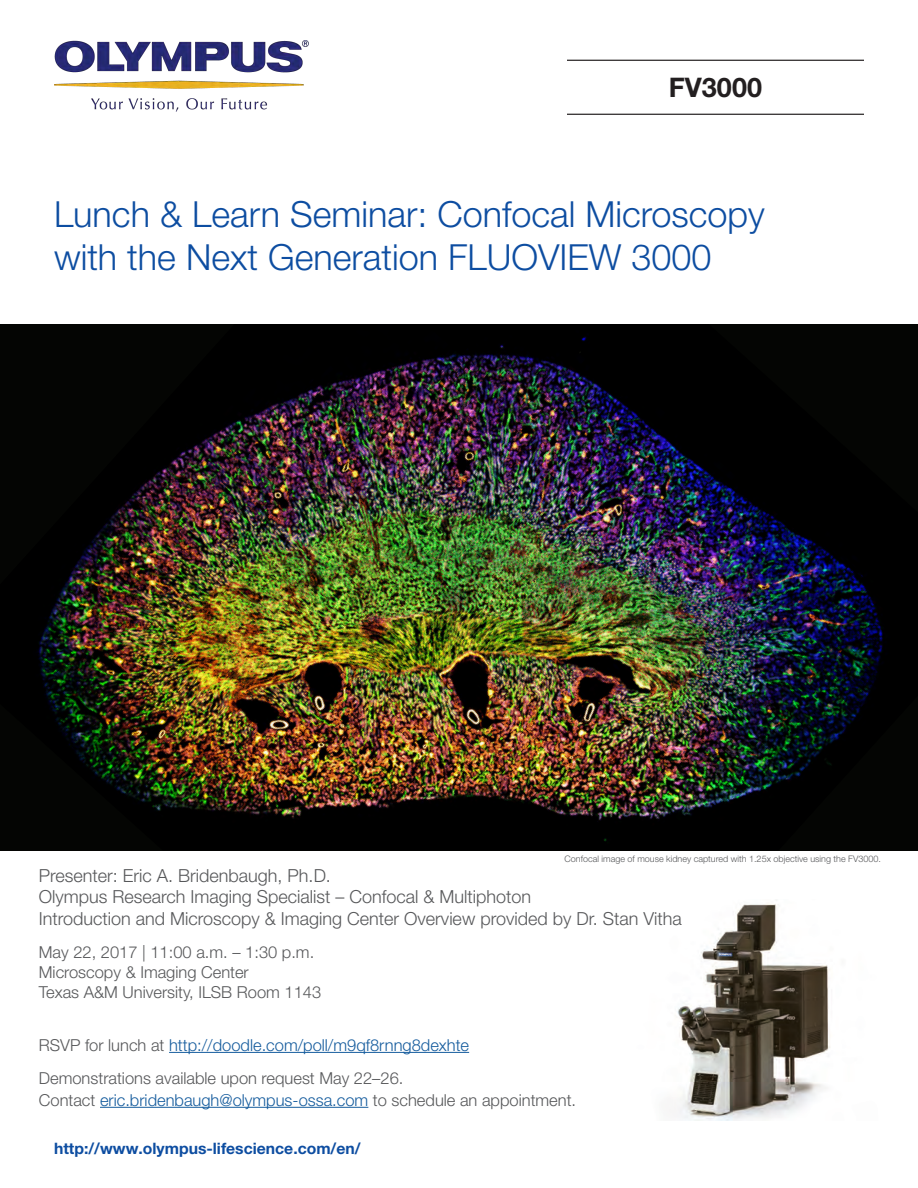
<style>
.page{position:relative;width:918px;height:1188px;background:#fff}
.page>*{position:absolute;margin:0;border:0;box-sizing:border-box;transform-origin:0 0}
.Title_1{font:300 36px/43.2px "Helvetica Neue LT Std";color:#0d4da1}
.Title_0{font:700 27px "Helvetica Neue LT Std";color:#231f20}
.Text{font:300 18px/21.6px "Helvetica Neue LT Std";color:#57585a}
.Text-2{font:300 16.5px/19.8px "Helvetica Neue LT Std";color:#57585a}
.Text-3{font:300 16.5px "Helvetica Neue LT Std";color:#175d9e}
.t1{font:700 15.75px "Helvetica Neue LT Std";color:#0d4da1}
.Text-4{font:300 9px "Helvetica Neue LT Std";color:#57585a}
.s1{color:#57585a}
.s2{color:#175d9e}
</style>
<div class="page">
<img style="left:54px;top:40px;width:255px;height:71px">
<img style="left:0;top:324px;width:918px;height:526px">
<img style="left:677px;top:900px;width:153px;height:221px">
<hr style="left:169px;top:1052px;width:300px;height:1px;background:#175d9e">
<hr style="left:100px;top:1107px;width:268px;height:1px;background:#175d9e">
<hr style="left:567px;top:60px;width:297px;height:1px;background:#231f20">
<hr style="left:567px;top:114px;width:297px;height:1px;background:#231f20">
<p class="Title_0" style="left:669px;top:71px;width:95px">FV3000</p>
<p class="Title_1" style="left:54px;top:192px;width:712px">Lunch &amp; Learn Seminar: Confocal Microscopy with the Next Generation FLUOVIEW 3000</p>
<p class="Text-4" style="left:565px;top:854px;width:318px">Confocal image of mouse kidney captured with 1.25x objective using the FV3000.</p>
<p class="Text" style="left:39px;top:864px;width:644px">Presenter: Eric A. Bridenbaugh, Ph.D.<br>Olympus Research Imaging Specialist – Confocal &amp; Multiphoton<br>Introduction and Microscopy &amp; Imaging Center Overview provided by Dr. Stan Vitha</p>
<p class="Text-2" style="left:39px;top:942px;width:284px">May 22, 2017 | 11:00 a.m. – 1:30 p.m.<br>Microscopy &amp; Imaging Center<br>Texas A&amp;M University, ILSB Room 1143</p>
<p class="Text-3" style="left:39px;top:1035px;width:432px"><span class="s1">RSVP for lunch at</span> http://doodle.com/poll/m9qf8rnng8dexhte</p>
<p class="Text-2" style="left:39px;top:1067px;width:539px;line-height:21.6px">Demonstrations available upon request May 22–26.<br>Contact <span class="s2">eric.bridenbaugh@olympus-ossa.com</span> to schedule an appointment.</p>
<p class="t1" style="left:54px;top:1138px;width:308px">http://www.olympus-lifescience.com/en/</p>
</div>
